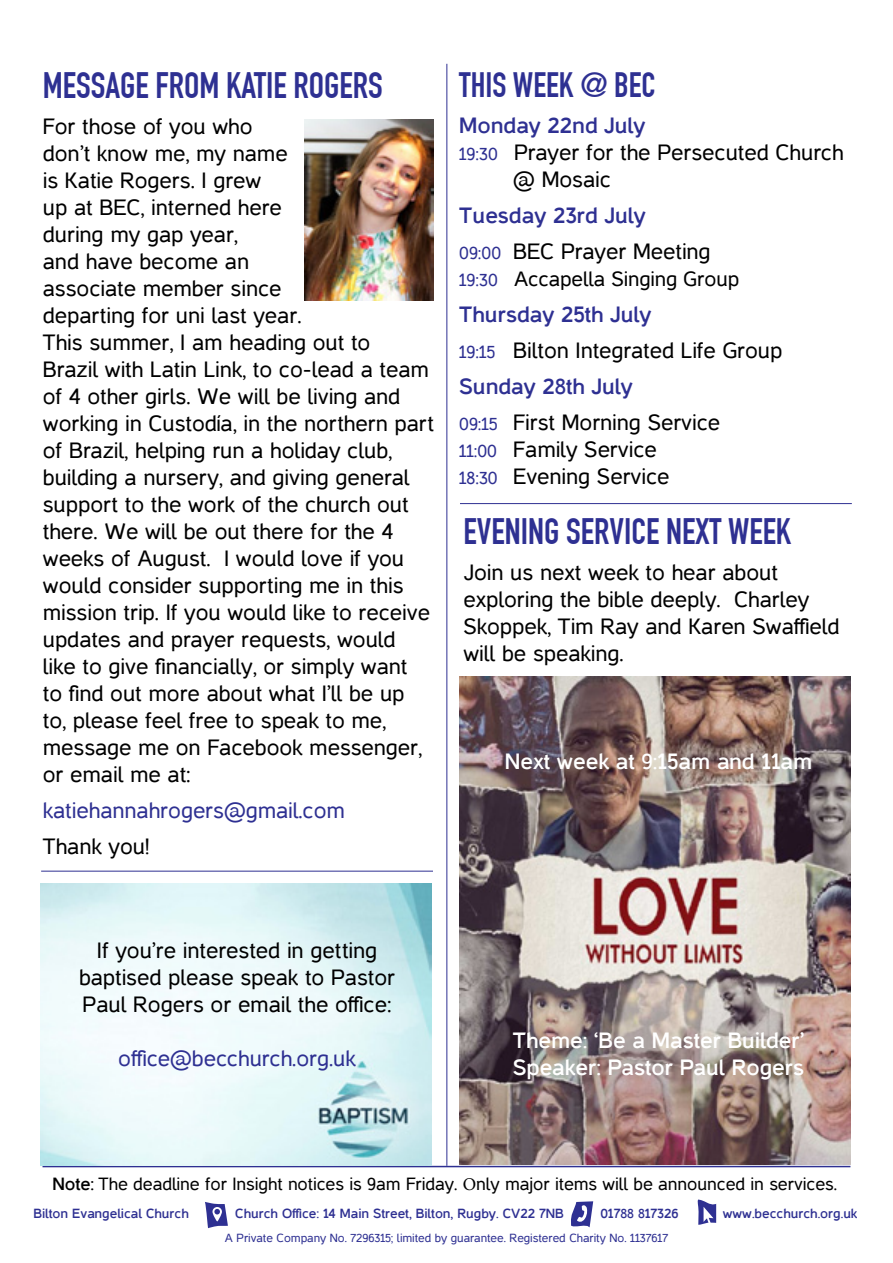
<style>
.page{position:relative;width:893px;height:1263px;background:#fff}
.page>*{position:absolute;margin:0;border:0;box-sizing:border-box;transform-origin:0 0}
.t1{font:700 36px "DIN Condensed";color:#2e3092}
.t2{font:700 34.5px "DIN Condensed";color:#2e3092}
.t3{font:22.5px/27px "Casper";color:#000}
.t4{font:700 22.5px/27px "Casper";color:#fff}
.t5{font:22.5px "Casper";color:#2e3092}
.t6{font:700 22.5px "Casper";color:#2e3092}
.t7{font:21px "Casper";color:#000}
.t8{font:18px "Casper";color:#000}
.t9{font:700 13.5px "Casper";color:#2e3092}
.t10{font:12px "Casper";color:#2e3092}
.s1{font-size:18px;color:#2e3092}
.s2{font-weight:700;color:#2e3092}
.s3{font-weight:700}
.s4{font-family:"Minion Pro"}
</style>
<div class="page">
<hr style="left:43px;top:1166px;width:807px;height:1px;background:#2e3092">
<svg style="left:205px;top:1202px;width:23px;height:26px"></svg>
<svg style="left:571px;top:1201px;width:22px;height:27px"></svg>
<svg style="left:697px;top:1199px;width:19px;height:26px"></svg>
<hr style="left:446px;top:64px;width:1px;height:1102px;background:#2e3092">
<hr style="left:460px;top:503px;width:392px;height:1px;background:#2e3092">
<hr style="left:41px;top:871px;width:392px;height:1px;background:#2e3092">
<img style="left:304px;top:120px;width:129px;height:180px">
<img style="left:459px;top:676px;width:391px;height:489px">
<img style="left:41px;top:883px;width:391px;height:283px">
<h1 class="t1" style="left:43px;top:64px;width:17px">MESSA</h1>
<h1 class="t1" style="left:120px;top:64px;width:52px">GE FROM</h1>
<h1 class="t1" style="left:226px;top:64px;width:13px">KATIE</h1>
<h1 class="t1" style="left:293px;top:64px;width:61px">ROGERS</h1>
<p class="t3" style="left:43px;top:113px;width:392px">For those of you who<br>don’t know me, my name<br>is Katie Rogers. I grew<br>up at BEC, interned here<br>during my gap year,<br>and have become an<br>associate member since<br>departing for uni last year.<br>This summer, I am heading out to<br>Brazil with Latin Link, to co-lead a team of 4 other girls. We will be living and working in Custodía, in the northern part of Brazil, helping run a holiday club, building a nursery, and giving general support to the work of the church out there. We will be out there for the 4 weeks of August. I would love if you would consider supporting me in this mission trip. If you would like to receive updates and prayer requests, would like to give financially, or simply want<br>to find out more about what I’ll be up<br>to, please feel free to speak to me, message me on Facebook messenger, or email me at:</p>
<p class="t5" style="left:43px;top:798px;width:304px">katiehannahrogers@gmail.com</p>
<p class="t3" style="left:43px;top:833px;width:108px">Thank you!</p>
<h2 class="t2" style="left:459px;top:65px;width:70px">THIS WEEK</h2>
<h2 class="t2" style="left:580px;top:65px;width:48px">@ BEC</h2>
<p class="t6" style="left:459px;top:113px;width:188px">Monday 22nd July</p>
<p class="t3" style="left:459px;top:139px;width:386px"><span class="s1">19:30</span> Prayer for the Persecuted Church</p>
<p class="t3" style="left:513px;top:166px;width:99px">@ Mosaic</p>
<p class="t3" style="left:459px;top:197px;width:253px;line-height:36px"><span class="s2">Tuesday 23rd July<br></span><span class="s1">09:00</span> BEC Prayer Meeting</p>
<p class="t7" style="left:459px;top:267px;width:282px"><span class="s1">19:30</span> Accapella Singing Group</p>
<p class="t3" style="left:459px;top:296px;width:325px;line-height:36px"><span class="s2">Thursday 25th July<br></span><span class="s1">19:15</span> Bilton Integrated Life Group<br><span class="s2">Sunday 28th July<br></span><span class="s1">09:15</span> First Morning Service</p>
<p class="t3" style="left:459px;top:436px;width:212px"><span class="s1">11:00</span> Family Service<br><span class="s1">18:30</span> Evening Service</p>
<h1 class="t1" style="left:463px;top:510px;width:14px">EVENIN</h1>
<h1 class="t1" style="left:544px;top:510px;width:37px">G SERVICE</h1>
<h1 class="t1" style="left:666px;top:510px;width:79px">NEXT WEEK</h1>
<p class="t3" style="left:463px;top:559px;width:378px">Join us next week to hear about exploring the bible deeply. Charley<br>Skoppek, Tim Ray and Karen Swaffield will be speaking.</p>
<p class="t4" style="left:505px;top:748px;width:309px">Next week at 9:15am and 11am</p>
<p class="t3" style="left:79px;top:937px;width:318px;text-align:center">If you’re interested in getting baptised please speak to Pastor<br>Paul Rogers or email the office:</p>
<p class="t5" style="left:118px;top:1046px;width:239px">office@becchurch.org.uk</p>
<p class="t4" style="left:513px;top:1027px;width:293px">Theme: ‘Be a Master Builder’<br>Speaker: Pastor Paul Rogers</p>
<p class="t8" style="left:52px;top:1174px;width:786px"><span class="s3">Note:</span> The deadline for Insight notices is 9am Friday. <span class="s4">O</span>nly major items will be announced in services.</p>
<p class="t9" style="left:33px;top:1206px;width:157px">Bilton Evangelical Church</p>
<p class="t9" style="left:235px;top:1206px;width:330px">Church Office: 14 Main Street, Bilton, Rugby. CV22 7NB</p>
<p class="t9" style="left:600px;top:1206px;width:80px">01788 817326</p>
<p class="t9" style="left:723px;top:1206px;width:136px">www.becchurch.org.uk</p>
<p class="t10" style="left:225px;top:1231px;width:445px">A Private Company No. 7296315; limited by guarantee. Registered Charity No. 1137617</p>
</div>
